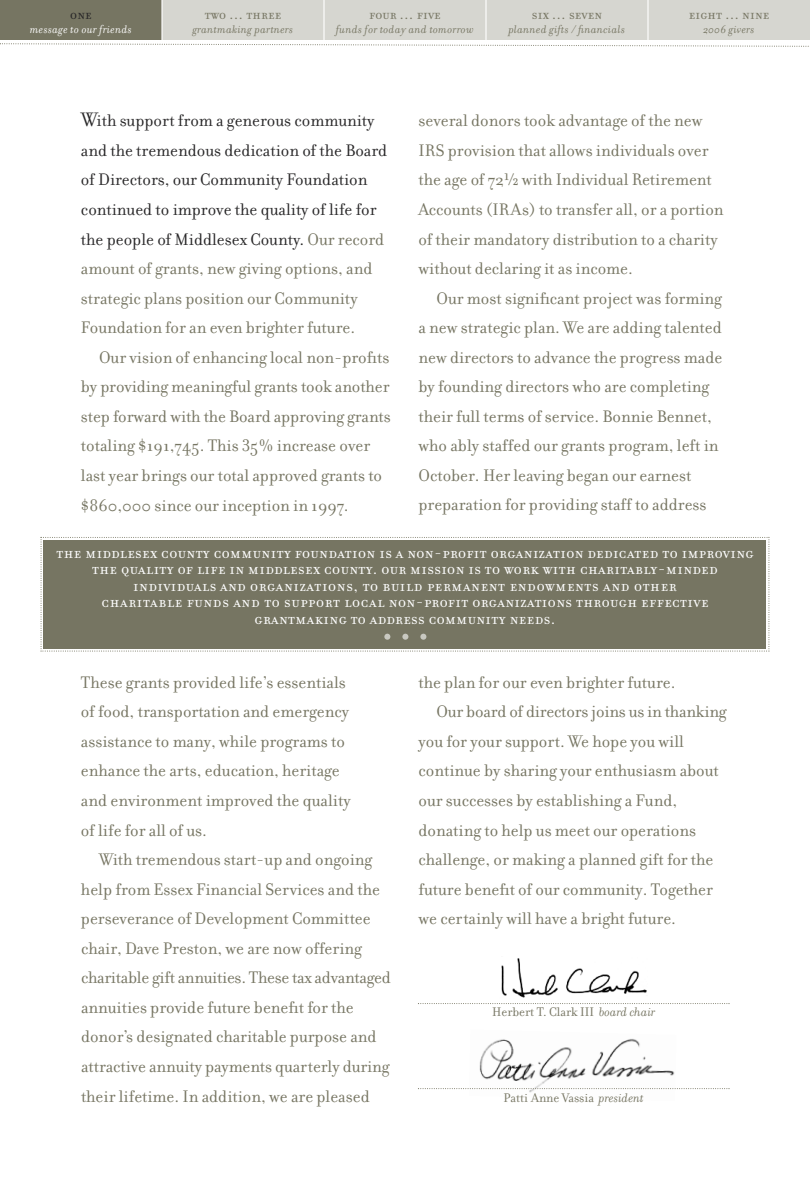
<style>
.page{position:relative;width:810px;height:1188px;background:#fff}
.page>*{position:absolute;margin:0;border:0;box-sizing:border-box;transform-origin:0 0}
.t1{font:57.6px "Filosofia Small Caps";color:#c8c8c0}
.t2{font:18px/29.5px "Filosofia";color:#767562}
.t3{font:18px/29.5px "Filosofia";color:#272627}
.t4{font:17.25px/16.5px "Filosofia Small Caps";letter-spacing:.025em;color:#fff;text-align:center}
.t5{font:15px "Filosofia Small Caps";letter-spacing:.01em;color:#767562}
.t6{font:15px "Filosofia Small Caps";color:#272627}
.t7{font:13.5px "Filosofia";color:#767562}
.t8{font:italic 12px "Filosofia";letter-spacing:.025em;color:#767562}
.t9{font:italic 12px "Filosofia";letter-spacing:.025em;color:#fff}
.s1{font-size:21px}
.s2{color:#767562}
.s3{font-style:italic}
</style>
<div class="page">
<img style="left:470px;top:1038px;width:205px;height:55px">
<div style="left:0;top:0;width:162px;height:40px;background:#767562"></div>
<svg style="left:40px;top:537px;width:730px;height:115px"></svg>
<div style="left:44px;top:540px;width:722px;height:108px;background:#767562"></div>
<svg style="left:418px;top:1003px;width:312px;height:1px"></svg>
<svg style="left:418px;top:1088px;width:312px;height:1px"></svg>
<div style="left:162px;top:0;width:162px;height:40px;background:#d6d6d0"></div>
<div style="left:324px;top:0;width:162px;height:40px;background:#d6d6d0"></div>
<div style="left:486px;top:0;width:162px;height:40px;background:#d6d6d0"></div>
<div style="left:648px;top:0;width:162px;height:40px;background:#d6d6d0"></div>
<svg style="left:0;top:43px;width:809px;height:4px"></svg>
<hr style="left:161px;top:0;width:2px;height:40px;background:#fff">
<hr style="left:323px;top:0;width:2px;height:40px;background:#fff">
<hr style="left:485px;top:0;width:2px;height:40px;background:#fff">
<hr style="left:647px;top:0;width:2px;height:40px;background:#fff">
<img style="left:501px;top:958px;width:146px;height:40px">
<p class="t6" style="left:70px;top:5px;width:23px">one</p>
<p class="t9" style="left:30px;top:22px;width:103px">message to our friends</p>
<p class="t5" style="left:205px;top:5px;width:78px">two … three</p>
<p class="t8" style="left:193px;top:22px;width:102px">grantmaking partners</p>
<p class="t5" style="left:369px;top:5px;width:73px">four … five</p>
<p class="t8" style="left:336px;top:22px;width:139px">funds for today and tomorrow</p>
<p class="t5" style="left:532px;top:5px;width:72px">six … seven</p>
<p class="t8" style="left:509px;top:22px;width:118px">planned gifts / financials</p>
<p class="t5" style="left:689px;top:5px;width:82px">eight … nine</p>
<p class="t8" style="left:703px;top:22px;width:53px">2006 givers</p>
<p class="t3" style="left:81px;top:105px;width:308px"><span class="s1">W</span>ith support from a generous community and the tremendous dedication of the Board of Directors, our Community Foundation continued to improve the quality of life for the people of Middlesex County. <span class="s2">Our record amount of grants, new giving options, and strategic plans position our Community Foundation for an even brighter future.</span></p>
<p class="t2" style="left:81px;top:342px;width:311px;text-indent:18px">Our vision of enhancing local non-profits by providing meaningful grants took another step forward with the Board approving grants totaling $191,745. This 35% increase over last year brings our total approved grants to $860,000 since our inception in 1997.</p>
<p class="t2" style="left:419px;top:105px;width:307px">several donors took advantage of the new IRS provision that allows individuals over the age of 72½ with Individual Retirement Accounts (IRAs) to transfer all, or a portion of their mandatory distribution to a charity without declaring it as income.</p>
<p class="t2" style="left:419px;top:283px;width:305px;text-indent:18px">Our most significant project was forming a new strategic plan. We are adding talented new directors to advance the progress made by founding directors who are completing their full terms of service. Bonnie Bennet, who ably staffed our grants program, left in October. Her leaving began our earnest preparation for providing staff to address</p>
<p class="t4" style="left:56px;top:544px;width:699px">the middlesex county community foundation is a non-profit organization dedicated to improving the quality of life in middlesex county. our mission is to work with charitably-minded individuals and organizations, to build permanent endowments and other<br>charitable funds and to support local non-profit organizations through effective grantmaking to address community needs.</p>
<h1 class="t1" style="left:379px;top:586px;width:56px">…</h1>
<p class="t2" style="left:81px;top:667px;width:271px">These grants provided life’s essentials of food, transportation and emergency assistance to many, while programs to enhance the arts, education, heritage and environment improved the quality of life for all of us.</p>
<p class="t2" style="left:81px;top:844px;width:311px;text-indent:18px">With tremendous start-up and ongoing help from Essex Financial Services and the perseverance of Development Committee chair, Dave Preston, we are now offering charitable gift annuities. These tax advantaged annuities provide future benefit for the donor’s designated charitable purpose and attractive annuity payments quarterly during their lifetime. In addition, we are pleased</p>
<p class="t2" style="left:418px;top:667px;width:259px">the plan for our even brighter future.</p>
<p class="t2" style="left:437px;top:696px;width:292px">Our board of directors joins us in thanking</p>
<p class="t2" style="left:419px;top:726px;width:267px">you for your support. We hope you will</p>
<p class="t2" style="left:419px;top:755px;width:302px">continue by sharing your enthusiasm about</p>
<p class="t2" style="left:419px;top:785px;width:260px">our successes by establishing a Fund,</p>
<p class="t2" style="left:419px;top:815px;width:279px">donating to help us meet our operations</p>
<p class="t2" style="left:418px;top:844px;width:297px">challenge, or making a planned gift for the</p>
<p class="t2" style="left:418px;top:874px;width:296px">future benefit of our community. Together</p>
<p class="t2" style="left:418px;top:903px;width:259px">we certainly will have a bright future.</p>
<p class="t7" style="left:492px;top:1004px;width:165px">Herbert T. Clark III <span class="s3">board chair</span></p>
<p class="t7" style="left:504px;top:1089px;width:142px">Patti Anne Vassia <span class="s3">president</span></p>
</div>
